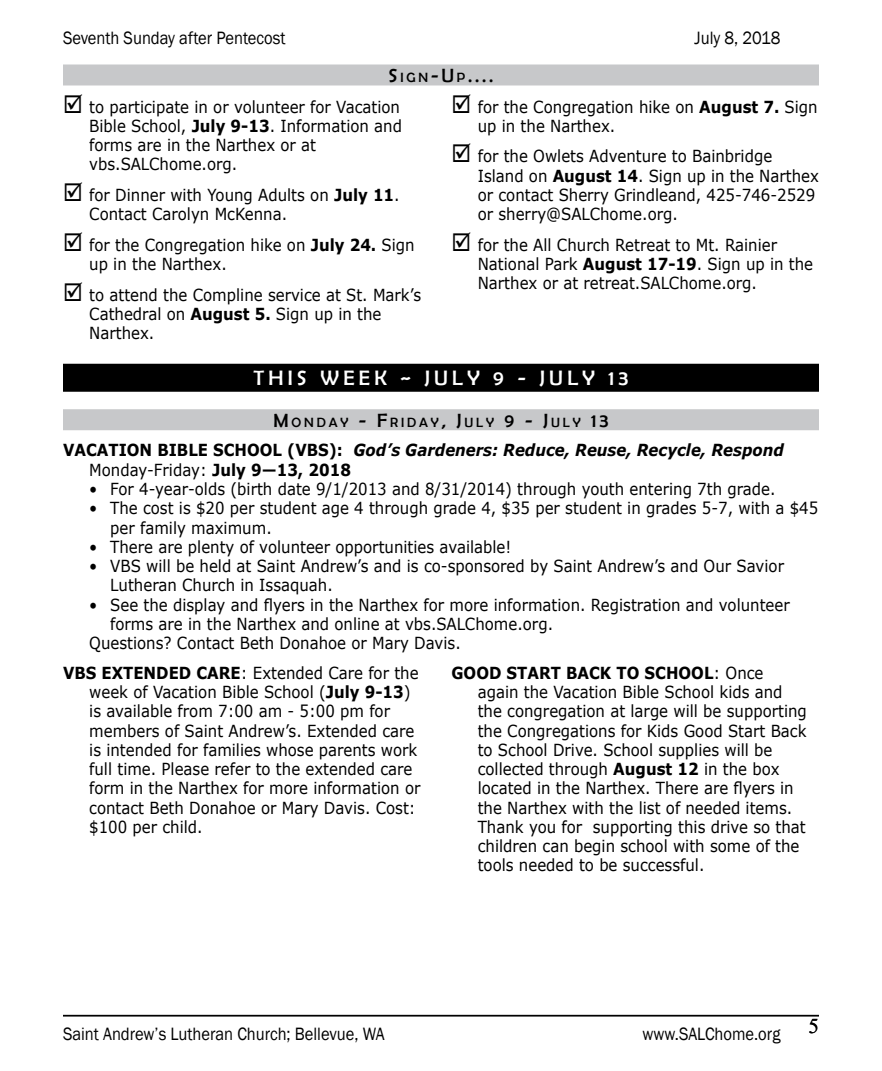
<style>
.page{position:relative;width:882px;height:1071px;background:#fff}
.page>*{position:absolute;margin:0;border:0;box-sizing:border-box;transform-origin:0 0}
.t1{font:21px "Berlin Sans FB";letter-spacing:.2em;color:#fff}
.t2{font:21px "Times New Roman";color:#000}
.t3{font:19.25px "Berlin Sans FB";color:#000}
.t4{font:18.38px "Franklin Gothic";color:#000;scale:.9 1}
.t5{font:16.62px/19.2px "Verdana";color:#000;scale:.9 1}
.t6{font:italic 700 16.62px/19.2px "Verdana";color:#000;scale:.9 1}
.t7{font:13.47px "Berlin Sans FB";letter-spacing:.215em;color:#000}
.s1{font-size:13.47px}
.s2{font-weight:700}
.s3{font-size:19.25px}
.s4{font-style:normal}
.s5{font-weight:400;font-style:normal}
</style>
<div class="page">
<hr style="left:63px;top:1015px;width:756px;height:2px;background:#000">
<div style="left:63px;top:64px;width:756px;height:21px;background:#c7c8ca"></div>
<div style="left:63px;top:364px;width:756px;height:28px;background:#000"></div>
<div style="left:63px;top:409px;width:756px;height:21px;background:#c7c8ca"></div>
<p class="t4" style="left:63px;top:27px;width:249px">Seventh Sunday after Pentecost</p>
<p class="t4" style="left:695px;top:27px;width:97px">July 8, 2018</p>
<p class="t3" style="left:389px;top:65px;width:106px">S <span class="s1">IGN</span>-U<span class="s1">P</span>....</p>
<p class="t5" style="left:89px;top:97px;width:349px;text-indent:-26px">☑ to participate in or volunteer for Vacation Bible School, <span class="s2">July 9-13</span>. Information and forms are in the Narthex or at vbs.SALChome.org.</p>
<p class="t5" style="left:89px;top:185px;width:347px;text-indent:-26px">☑ for Dinner with Young Adults on <span class="s2">July 11</span>.<br>Contact Carolyn McKenna.</p>
<p class="t5" style="left:89px;top:235px;width:363px;text-indent:-26px">☑ for the Congregation hike on <span class="s2">July 24.</span> Sign up in the Narthex.</p>
<p class="t5" style="left:89px;top:285px;width:370px;text-indent:-26px">☑ to attend the Compline service at St. Mark’s<br>Cathedral on <span class="s2">August 5.</span> Sign up in the<br>Narthex.</p>
<p class="t5" style="left:478px;top:97px;width:379px;text-indent:-26px">☑ for the Congregation hike on <span class="s2">August 7.</span> Sign up in the Narthex.</p>
<p class="t5" style="left:478px;top:147px;width:381px;text-indent:-26px">☑ for the Owlets Adventure to Bainbridge Island on <span class="s2">August 14</span>. Sign up in the Narthex or contact Sherry Grindleand, 425-746-2529 or sherry@SALChome.org.</p>
<p class="t5" style="left:478px;top:235px;width:374px;text-indent:-26px">☑ for the All Church Retreat to Mt. Rainier<br>National Park <span class="s2">August 17-19</span>. Sign up in the<br>Narthex or at retreat.SALChome.org.</p>
<p class="t1" style="left:254px;top:366px;width:376px">THIS WEEK ~ JULY 9 - JULY 13</p>
<p class="t7" style="left:273px;top:415px;width:337px"><span class="s3">M</span>ONDAY <span class="s3">- F</span>RIDAY<span class="s3">, J</span>ULY <span class="s3">9 - J</span>ULY <span class="s3">13</span></p>
<p class="t6" style="left:89px;top:440px;width:773px;text-indent:-26px"><span class="s4">VACATION BIBLE SCHOOL (VBS):</span> God’s Gardeners: Reduce, Reuse, Recycle, Respond<br><span class="s5">Monday-Friday:</span> <span class="s4">July 9—13, 2018</span></p>
<p class="t5" style="left:89px;top:479px;width:764px">• For 4-year-olds (birth date 9/1/2013 and 8/31/2014) through youth entering 7th grade.</p>
<p class="t5" style="left:110px;top:498px;width:788px;text-indent:-21px">• The cost is $20 per student age 4 through grade 4, $35 per student in grades 5-7, with a $45 per family maximum.</p>
<p class="t5" style="left:89px;top:537px;width:471px">• There are plenty of volunteer opportunities available!</p>
<p class="t5" style="left:110px;top:556px;width:750px;text-indent:-21px">• VBS will be held at Saint Andrew’s and is co-sponsored by Saint Andrew’s and Our Savior<br>Lutheran Church in Issaquah.</p>
<p class="t5" style="left:89px;top:595px;width:780px">• See the display and flyers in the Narthex for more information. Registration and volunteer</p>
<p class="t5" style="left:110px;top:614px;width:494px">forms are in the Narthex and online at vbs.SALChome.org.</p>
<p class="t5" style="left:89px;top:633px;width:414px">Questions? Contact Beth Donahoe or Mary Davis.</p>
<p class="t5" style="left:89px;top:663px;width:370px;text-indent:-26px"><span class="s2">VBS EXTENDED CARE</span>: Extended Care for the week of Vacation Bible School (<span class="s2">July 9-13</span>) is available from 7:00 am - 5:00 pm for members of Saint Andrew’s. Extended care is intended for families whose parents work full time. Please refer to the extended care form in the Narthex for more information or contact Beth Donahoe or Mary Davis. Cost: $100 per child.</p>
<p class="t5" style="left:478px;top:663px;width:367px;text-indent:-26px"><span class="s2">GOOD START BACK TO SCHOOL</span>: Once again the Vacation Bible School kids and the congregation at large will be supporting the Congregations for Kids Good Start Back to School Drive. School supplies will be collected through <span class="s2">August 12</span> in the box located in the Narthex. There are flyers in the Narthex with the list of needed items.<br>Thank you for supporting this drive so that children can begin school with some of the tools needed to be successful.</p>
<p class="t4" style="left:63px;top:1022px;width:359px">Saint Andrew’s Lutheran Church; Bellevue, WA</p>
<p class="t4" style="left:643px;top:1022px;width:155px">www.SALChome.org</p>
<p class="t2" style="left:808px;top:1011px;width:12px">5</p>
</div>
